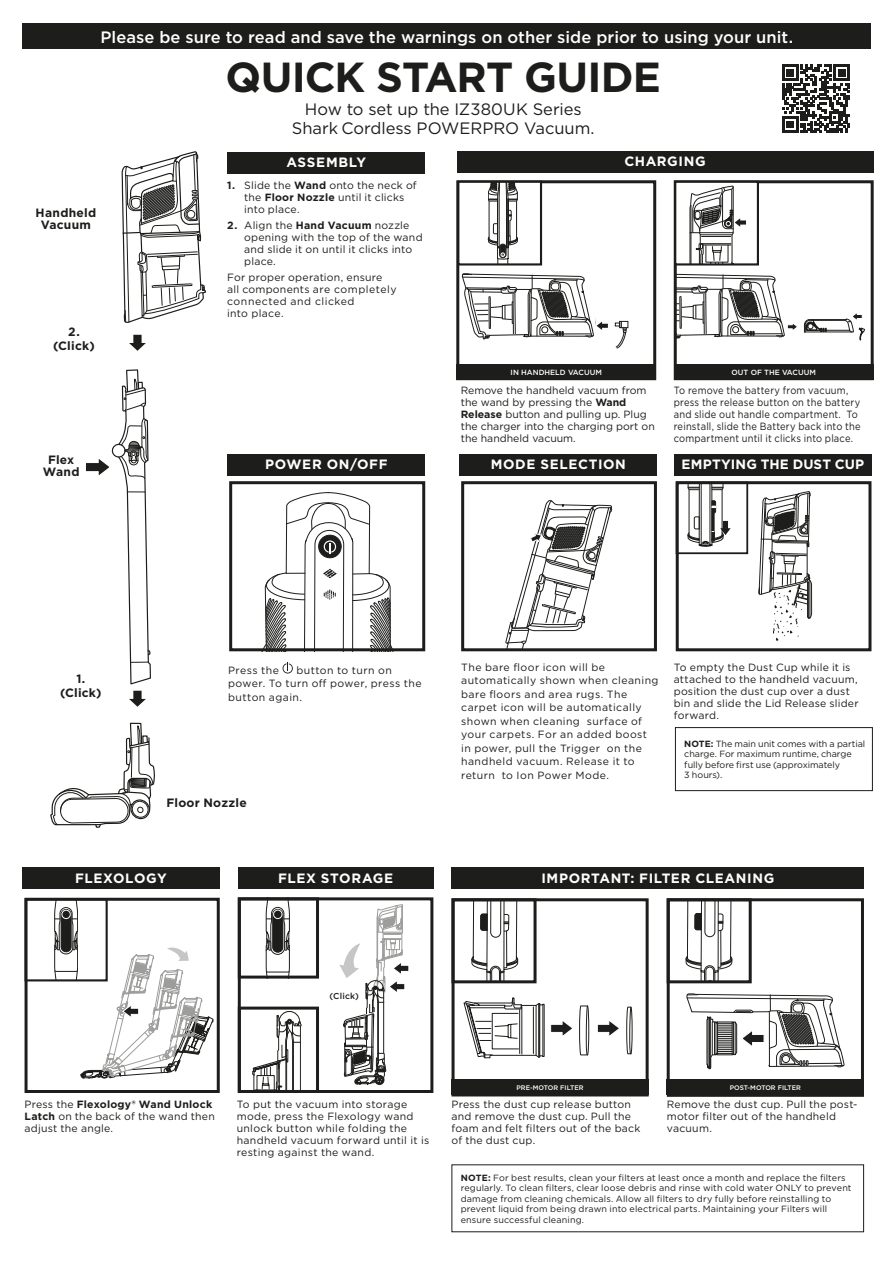
<style>
.page{position:relative;width:893px;height:1263px;background:#fff}
.page>*{position:absolute;margin:0;border:0;box-sizing:border-box;transform-origin:0 0}
.t1{font:700 42px "Gotham";letter-spacing:-.02em;color:#1d1d1b}
.t2{font:500 16.5px "Gotham";letter-spacing:.005em;color:#fff}
.t3{font:16.5px/19.5px "Gotham";letter-spacing:-.005em;color:#1d1d1b;text-align:center}
.t4{font:700 13.5px "Gotham";letter-spacing:.045em;color:#fff}
.t5{font:700 13.5px "Gotham";letter-spacing:.01em;color:#fff}
.t6{font:700 12px/12px "Gotham";letter-spacing:.02em;color:#1d1d1b;text-align:center}
.t7{font:10.5px/12px "Gotham";letter-spacing:.025em;color:#1d1d1b}
.t8{font:10.5px/12px "Gotham";letter-spacing:.025em;color:#1d1d1b;scale:.89 1}
.t9{font:10.5px/12px "Gotham";color:#1d1d1b}
.t10{font:9px/10.5px "Gotham";letter-spacing:.01em;color:#1d1d1b}
.t11{font:500 8.55px "Gotham";letter-spacing:.025em;color:#1d1d1b}
.t12{font:500 7.5px "Gotham";color:#fff}
.t13{font:500 6.6px "Gotham";color:#fff}
.s1{font-weight:700}
</style>
<div class="page">
<div style="left:23px;top:23px;width:848px;height:26px;background:#1d1d1b"></div>
<svg style="left:782px;top:65px;width:68px;height:68px"></svg>
<div style="left:457px;top:151px;width:416px;height:21px;background:#1d1d1b"></div>
<div style="left:22px;top:867px;width:198px;height:22px;background:#1d1d1b"></div>
<div style="left:238px;top:867px;width:195px;height:22px;background:#1d1d1b"></div>
<div style="left:451px;top:867px;width:413px;height:22px;background:#1d1d1b"></div>
<div style="left:227px;top:152px;width:198px;height:21px;background:#1d1d1b"></div>
<svg style="left:283px;top:662px;width:10px;height:11px"></svg>
<div style="left:675px;top:727px;width:198px;height:64px;border:1px solid #1d1d1b"></div>
<div style="left:674px;top:454px;width:198px;height:21px;background:#1d1d1b"></div>
<svg style="left:758px;top:491px;width:54px;height:150px"></svg>
<div style="left:676px;top:481px;width:195px;height:170px;border:3px solid #1d1d1b"></div>
<div style="left:676px;top:482px;width:72px;height:72px;border:2px solid #1d1d1b"></div>
<svg style="left:688px;top:483px;width:43px;height:63px"></svg>
<svg style="left:50px;top:151px;width:156px;height:677px"></svg>
<div style="left:25px;top:898px;width:195px;height:195px;border:3px solid #1d1d1b"></div>
<div style="left:25px;top:898px;width:83px;height:83px;border:2px solid #1d1d1b"></div>
<svg style="left:54px;top:899px;width:159px;height:180px"></svg>
<hr style="left:452px;top:1094px;width:197px;height:2px;background:#1d1d1b">
<hr style="left:667px;top:1095px;width:197px;height:2px;background:#1d1d1b">
<div style="left:451px;top:1080px;width:198px;height:15px;background:#1d1d1b"></div>
<div style="left:667px;top:1080px;width:197px;height:15px;background:#1d1d1b"></div>
<svg style="left:615px;top:321px;width:12px;height:27px"></svg>
<div style="left:456px;top:180px;width:200px;height:200px;border:3px solid #1d1d1b"></div>
<div style="left:674px;top:180px;width:200px;height:200px;border:3px solid #1d1d1b"></div>
<div style="left:457px;top:364px;width:199px;height:16px;background:#1d1d1b"></div>
<div style="left:674px;top:364px;width:199px;height:16px;background:#1d1d1b"></div>
<svg style="left:488px;top:184px;width:29px;height:78px"></svg>
<div style="left:457px;top:181px;width:85px;height:84px;border:2px solid #1d1d1b"></div>
<div style="left:675px;top:182px;width:83px;height:82px;background:#fff"></div>
<div style="left:674px;top:181px;width:85px;height:84px;border:2px solid #1d1d1b"></div>
<svg style="left:689px;top:186px;width:57px;height:78px"></svg>
<div style="left:459px;top:454px;width:198px;height:21px;background:#1d1d1b"></div>
<div style="left:461px;top:481px;width:196px;height:170px;border:3px solid #1d1d1b"></div>
<div style="left:227px;top:454px;width:198px;height:21px;background:#1d1d1b"></div>
<svg style="left:461px;top:273px;width:147px;height:67px"></svg>
<svg style="left:676px;top:273px;width:189px;height:67px"></svg>
<div style="left:732px;top:326px;width:7px;height:7px;border:1px solid #1d1d1b;border-radius:50%"></div>
<svg style="left:505px;top:500px;width:107px;height:151px"></svg>
<div style="left:238px;top:897px;width:195px;height:196px;border:3px solid #1d1d1b"></div>
<svg style="left:266px;top:901px;width:24px;height:73px"></svg>
<div style="left:238px;top:897px;width:81px;height:81px;border:3px solid #1d1d1b"></div>
<svg style="left:252px;top:1011px;width:49px;height:78px"></svg>
<div style="left:238px;top:1006px;width:81px;height:87px;border:3px solid #1d1d1b"></div>
<svg style="left:339px;top:904px;width:70px;height:181px"></svg>
<svg style="left:260px;top:492px;width:134px;height:160px"></svg>
<div style="left:229px;top:481px;width:196px;height:170px;border:3px solid #1d1d1b"></div>
<div style="left:452px;top:898px;width:197px;height:196px;border:3px solid #1d1d1b"></div>
<div style="left:667px;top:898px;width:197px;height:196px;border:3px solid #1d1d1b"></div>
<svg style="left:464px;top:997px;width:126px;height:61px"></svg>
<svg style="left:686px;top:993px;width:159px;height:76px"></svg>
<svg style="left:597px;top:1006px;width:35px;height:48px"></svg>
<svg style="left:472px;top:902px;width:46px;height:77px"></svg>
<div style="left:451px;top:898px;width:86px;height:85px;border:3px solid #1d1d1b"></div>
<svg style="left:686px;top:902px;width:46px;height:77px"></svg>
<div style="left:667px;top:898px;width:85px;height:85px;border:3px solid #1d1d1b"></div>
<h2 class="t2" style="left:101px;top:26px;width:694px">Please be sure to read and save the warnings on other side prior to using your unit.</h2>
<h1 class="t1" style="left:226px;top:49px;width:437px">QUICK START GUIDE</h1>
<h2 class="t3" style="left:292px;top:99px;width:304px">How to set up the IZ380UK Series<br>Shark Cordless POWERPRO Vacuum.</h2>
<p class="t4" style="left:624px;top:152px;width:83px">CHARGING</p>
<p class="t4" style="left:286px;top:153px;width:81px">ASSEMBLY</p>
<p class="t7" style="left:244px;top:179px;width:174px;text-indent:-17px"><span class="s1">1.</span> Slide the <span class="s1">Wand</span> onto the neck of the <span class="s1">Floor Nozzle</span> until it clicks into place.</p>
<p class="t7" style="left:244px;top:219px;width:180px;text-indent:-17px"><span class="s1">2.</span> Align the <span class="s1">Hand Vacuum</span> nozzle opening with the top of the wand and slide it on until it clicks into place.</p>
<p class="t7" style="left:227px;top:271px;width:171px">For proper operation, ensure all components are completely connected and clicked<br>into place.</p>
<p class="t6" style="left:36px;top:206px;width:62px">Handheld<br>Vacuum</p>
<p class="t6" style="left:53px;top:324px;width:43px;line-height:14.4px">2. (Click)</p>
<p class="t6" style="left:43px;top:454px;width:38px">Flex<br>Wand</p>
<p class="t12" style="left:511px;top:368px;width:93px">IN HANDHELD VACUUM</p>
<p class="t12" style="left:731px;top:368px;width:86px">OUT OF THE VACUUM</p>
<p class="t9" style="left:461px;top:384px;width:196px">Remove the handheld vacuum from the wand by pressing the <span class="s1">Wand<br>Release</span> button and pulling up. Plug the charger into the charging port on the handheld vacuum.</p>
<p class="t8" style="left:674px;top:384px;width:211px">To remove the battery from vacuum, press the release button on the battery and slide out handle compartment. To reinstall, slide the Battery back into the compartment until it clicks into place.</p>
<p class="t4" style="left:265px;top:455px;width:124px">POWER ON/OFF</p>
<p class="t4" style="left:491px;top:455px;width:137px">MODE SELECTION</p>
<p class="t5" style="left:682px;top:455px;width:184px">EMPTYING THE DUST CUP</p>
<p class="t6" style="left:60px;top:671px;width:43px;line-height:14.4px">1. (Click)</p>
<p class="t7" style="left:228px;top:663px;width:195px;line-height:13.5px;text-indent:68px">button to turn on power. To turn off power, press the button again.</p>
<p class="t7" style="left:461px;top:660px;width:199px;line-height:13.5px">The bare floor icon will be automatically shown when cleaning bare floors and area rugs. The carpet icon will be automatically shown when cleaning surface of your carpets. For an added boost in power, pull the Trigger on the handheld vacuum. Release it to return to Ion Power Mode.</p>
<p class="t7" style="left:228px;top:664px;width:52px">Press the</p>
<p class="t6" style="left:166px;top:796px;width:82px">Floor Nozzle</p>
<p class="t7" style="left:674px;top:661px;width:186px">To empty the Dust Cup while it is attached to the handheld vacuum, position the dust cup over a dust bin and slide the Lid Release slider forward.</p>
<p class="t10" style="left:684px;top:738px;width:182px"><span class="s1">NOTE:</span> The main unit comes with a partial charge. For maximum runtime, charge fully before first use (approximately<br>3 hours).</p>
<p class="t4" style="left:75px;top:869px;width:93px">FLEXOLOGY</p>
<p class="t4" style="left:278px;top:869px;width:117px">FLEX STORAGE</p>
<p class="t4" style="left:541px;top:869px;width:234px">IMPORTANT: FILTER CLEANING</p>
<p class="t11" style="left:330px;top:991px;width:31px">(Click)</p>
<p class="t13" style="left:517px;top:1083px;width:68px">PRE-MOTOR FILTER</p>
<p class="t13" style="left:730px;top:1083px;width:73px">POST-MOTOR FILTER</p>
<p class="t7" style="left:25px;top:1098px;width:192px">Press the <span class="s1">Flexology® Wand Unlock<br>Latch</span> on the back of the wand then adjust the angle.</p>
<p class="t7" style="left:451px;top:1098px;width:190px">Press the dust cup release button and remove the dust cup. Pull the foam and felt filters out of the back of the dust cup.</p>
<p class="t7" style="left:667px;top:1098px;width:192px">Remove the dust cup. Pull the post&shy;motor filter out of the handheld vacuum.</p>
<p class="t7" style="left:237px;top:1098px;width:194px">To put the vacuum into storage mode, press the Flexology wand unlock button while folding the handheld vacuum forward until it is resting against the wand.</p>
<p class="t10" style="left:461px;top:1172px;width:392px"><span class="s1">NOTE:</span> For best results, clean your filters at least once a month and replace the filters regularly. To clean filters, clear loose debris and rinse with cold water ONLY to prevent damage from cleaning chemicals. Allow all filters to dry fully before reinstalling to prevent liquid from being drawn into electrical parts. Maintaining your Filters will ensure successful cleaning.</p>
</div>
